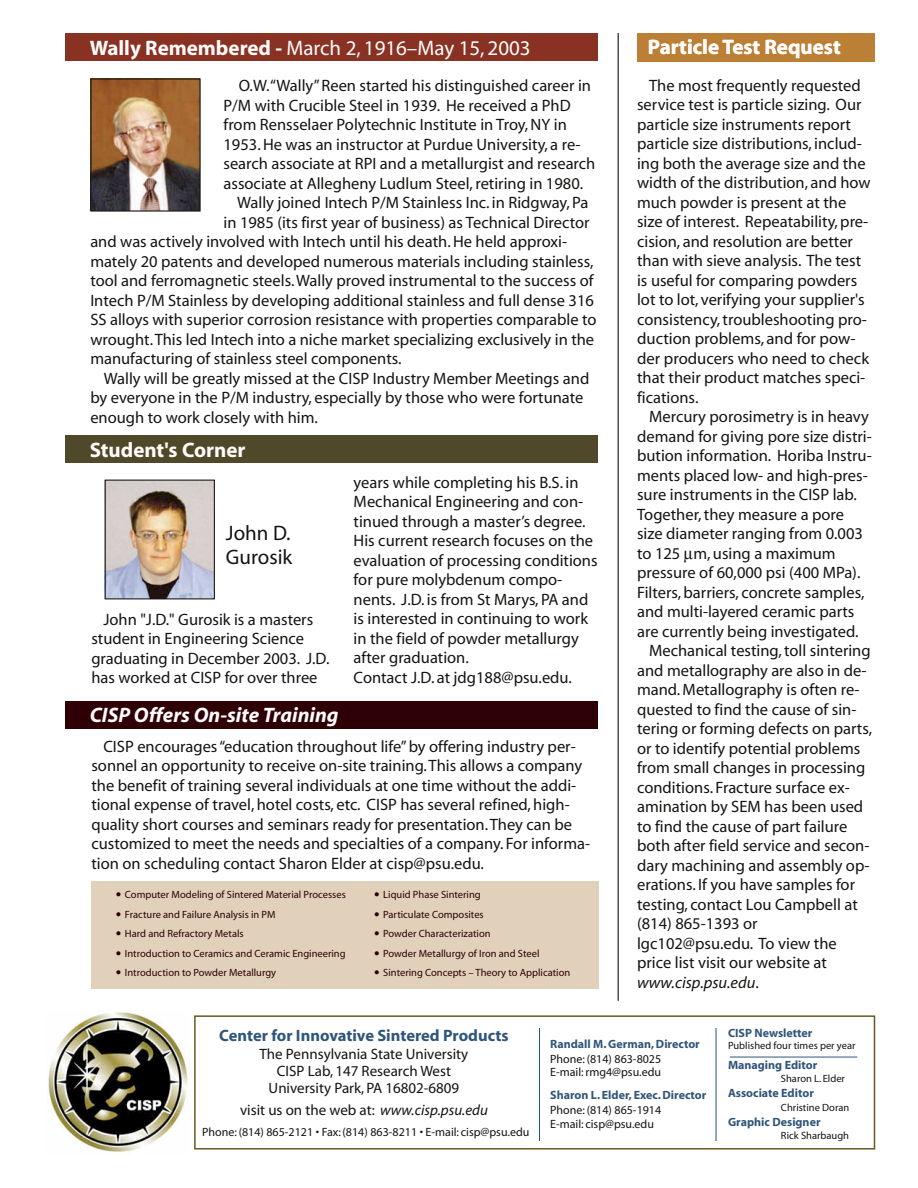
<style>
.page{position:relative;width:918px;height:1188px;background:#fff}
.page>*{position:absolute;margin:0;border:0;box-sizing:border-box;transform-origin:0 0}
.t1{font:21px "Myriad";color:#fffcfb}
.t2{font:700 21px "Myriad";color:#fffcfb}
.t3{font:italic 700 21px "Myriad";color:#fffcfb}
.t4{font:21px/24px "Myriad";color:#141511}
.t5{font:16.5px/19.5px "Myriad";color:#141511}
.t6{font:700 16.5px "Myriad";color:#30557a}
.t7{font:italic 16.5px "Myriad";color:#141511}
.t8{font:15px/16.6px "Myriad";color:#141511;text-align:center}
.t9{font:12px/13.5px "Myriad";color:#141511}
.t10{font:700 12px "Myriad";color:#30557a}
.t11{font:10.5px "Myriad";color:#2e0006}
.t12{font:10.5px "Myriad";color:#141511}
.s1{font-weight:700}
.s2{font-size:19.5px}
.s3{font-style:normal}
.s4{font-style:italic}
</style>
<div class="page">
<img style="left:48px;top:1011px;width:142px;height:142px">
<img style="left:92px;top:80px;width:107px;height:130px">
<div style="left:92px;top:881px;width:507px;height:108px;background:#e1d1ba"></div>
<div style="left:65px;top:435px;width:533px;height:28px;background:#4f4929"></div>
<div style="left:65px;top:33px;width:533px;height:28px;background:#893224"></div>
<div style="left:65px;top:701px;width:533px;height:28px;background:#2e0006"></div>
<hr style="left:618px;top:33px;width:1px;height:968px;background:#141511">
<div style="left:194px;top:1015px;width:681px;height:135px;border:2px solid #685921"></div>
<hr style="left:539px;top:1028px;width:1px;height:113px;background:#215775">
<hr style="left:716px;top:1028px;width:1px;height:113px;background:#215775">
<hr style="left:730px;top:1057px;width:127px;height:1px;background:#31567b">
<img style="left:107px;top:482px;width:106px;height:115px">
<div style="left:105px;top:480px;width:110px;height:119px;border:1px solid #141511"></div>
<div style="left:90px;top:78px;width:111px;height:134px;border:1px solid #141511"></div>
<div style="left:637px;top:33px;width:237px;height:29px;background:#bb8035"></div>
<p class="t1" style="left:90px;top:37px;width:443px"><span class="s1">Wally Remembered -</span> March 2, 1916–May 15, 2003</p>
<p class="t5" style="left:239px;top:77px;width:354px">O.W.“Wally”Reen started his distinguished career in</p>
<p class="t5" style="left:224px;top:96px;width:349px">P/M with Crucible Steel in 1939. He received a PhD</p>
<p class="t5" style="left:224px;top:116px;width:345px">from Rensselaer Polytechnic Institute in Troy,NY in</p>
<p class="t5" style="left:224px;top:135px;width:358px">1953.He was an instructor at Purdue University, a re-</p>
<p class="t5" style="left:224px;top:155px;width:373px">search associate at RPI and a metallurgist and research</p>
<p class="t5" style="left:224px;top:174px;width:361px">associate at Allegheny Ludlum Steel,retiring in 1980.</p>
<p class="t5" style="left:237px;top:194px;width:353px">Wally joined Intech P/M Stainless Inc. in Ridgway, Pa</p>
<p class="t5" style="left:224px;top:213px;width:368px">in 1985 (its first year of business) as Technical Director</p>
<p class="t5" style="left:90px;top:233px;width:478px">and was actively involved with Intech until his death.He held approxi-</p>
<p class="t5" style="left:90px;top:252px;width:505px">mately 20 patents and developed numerous materials including stainless,</p>
<p class="t5" style="left:90px;top:272px;width:505px">tool and ferromagnetic steels.Wally proved instrumental to the success of</p>
<p class="t5" style="left:90px;top:291px;width:505px">Intech P/M Stainless by developing additional stainless and full dense 316</p>
<p class="t5" style="left:90px;top:311px;width:508px">SS alloys with superior corrosion resistance with properties comparable to</p>
<p class="t5" style="left:90px;top:330px;width:505px">wrought.This led Intech into a niche market specializing exclusively in the</p>
<p class="t5" style="left:90px;top:350px;width:313px">manufacturing of stainless steel components.</p>
<p class="t5" style="left:104px;top:369px;width:487px">Wally will be greatly missed at the CISP Industry Member Meetings and</p>
<p class="t5" style="left:90px;top:389px;width:495px">by everyone in the P/M industry, especially by those who were fortunate</p>
<p class="t5" style="left:90px;top:408px;width:229px">enough to work closely with him.</p>
<p class="t2" style="left:90px;top:439px;width:157px">Student's Corner</p>
<p class="t4" style="left:226px;top:522px;width:68px">John D.<br>Gurosik</p>
<p class="t5" style="left:91px;top:610px;width:240px;text-indent:12px">John "J.D." Gurosik is a masters student in Engineering Science graduating in December 2003. J.D. has worked at CISP for over three</p>
<p class="t3" style="left:90px;top:704px;width:250px">CISP Offers On-site Training</p>
<p class="t5" style="left:354px;top:473px;width:246px">years while completing his B.S. in<br>Mechanical Engineering and con&shy;tinued through a master’s degree.<br>His current research focuses on the evaluation of processing conditions for pure molybdenum compo&shy;nents. J.D. is from St Marys, PA and is interested in continuing to work in the field of powder metallurgy after graduation.<br>Contact J.D. at jdg188@psu.edu.</p>
<p class="t5" style="left:91px;top:737px;width:500px;text-indent:12px">CISP encourages“education throughout life”by offering industry per&shy;sonnel an opportunity to receive on-site training.This allows a company the benefit of training several individuals at one time without the addi&shy;tional expense of travel, hotel costs, etc. CISP has several refined, high&shy;quality short courses and seminars ready for presentation.They can be customized to meet the needs and specialties of a company. For informa&shy;tion on scheduling contact Sharon Elder at cisp@psu.edu.</p>
<p class="t11" style="left:116px;top:890px;width:231px"><span class="s2">•</span> Computer Modeling of Sintered Material Processes</p>
<p class="t11" style="left:116px;top:909px;width:161px"><span class="s2">•</span> Fracture and Failure Analysis in PM</p>
<p class="t11" style="left:116px;top:929px;width:129px"><span class="s2">•</span> Hard and Refractory Metals</p>
<p class="t11" style="left:116px;top:948px;width:231px"><span class="s2">•</span> Introduction to Ceramics and Ceramic Engineering</p>
<p class="t11" style="left:116px;top:968px;width:162px"><span class="s2">•</span> Introduction to Powder Metallurgy</p>
<p class="t11" style="left:374px;top:890px;width:108px"><span class="s2">•</span> Liquid Phase Sintering</p>
<p class="t11" style="left:374px;top:909px;width:111px"><span class="s2">•</span> Particulate Composites</p>
<p class="t11" style="left:374px;top:929px;width:118px"><span class="s2">•</span> Powder Characterization</p>
<p class="t11" style="left:374px;top:948px;width:167px"><span class="s2">•</span> Powder Metallurgy of Iron and Steel</p>
<p class="t11" style="left:374px;top:968px;width:198px"><span class="s2">•</span> Sintering Concepts – Theory to Application</p>
<p class="t2" style="left:648px;top:36px;width:194px">Particle Test Request</p>
<p class="t5" style="left:637px;top:76px;width:235px;text-indent:12px">The most frequently requested service test is particle sizing. Our particle size instruments report particle size distributions, includ&shy;ing both the average size and the width of the distribution, and how much powder is present at the size of interest. Repeatability, pre&shy;cision, and resolution are better than with sieve analysis. The test is useful for comparing powders lot to lot, verifying your supplier's consistency,troubleshooting pro&shy;duction problems, and for pow&shy;der producers who need to check that their product matches speci&shy;fications.</p>
<p class="t5" style="left:649px;top:408px;width:221px">Mercury porosimetry is in heavy</p>
<p class="t5" style="left:637px;top:427px;width:236px">demand for giving pore size distri-</p>
<p class="t5" style="left:637px;top:447px;width:236px">bution information. Horiba Instru-</p>
<p class="t5" style="left:637px;top:466px;width:232px">ments placed low- and high-pres-</p>
<p class="t5" style="left:637px;top:486px;width:221px">sure instruments in the CISP lab.</p>
<p class="t5" style="left:637px;top:505px;width:209px">Together,they measure a pore</p>
<p class="t5" style="left:637px;top:525px;width:227px">size diameter ranging from 0.003</p>
<p class="t5" style="left:637px;top:544px;width:200px">to 125 m, using a maximum</p>
<p class="t5" style="left:637px;top:564px;width:225px">pressure of 60,000 psi (400 MPa).</p>
<p class="t5" style="left:637px;top:583px;width:229px">Filters, barriers, concrete samples,</p>
<p class="t5" style="left:637px;top:603px;width:219px">and multi-layered ceramic parts</p>
<p class="t5" style="left:637px;top:622px;width:223px">are currently being investigated.</p>
<p class="t5" style="left:649px;top:642px;width:223px">Mechanical testing,toll sintering</p>
<p class="t5" style="left:637px;top:661px;width:231px">and metallography are also in de-</p>
<p class="t5" style="left:637px;top:681px;width:224px">mand. Metallography is often re-</p>
<p class="t5" style="left:637px;top:700px;width:221px">quested to find the cause of sin-</p>
<p class="t5" style="left:637px;top:720px;width:236px">tering or forming defects on parts,</p>
<p class="t5" style="left:637px;top:739px;width:225px">or to identify potential problems</p>
<p class="t5" style="left:637px;top:759px;width:230px">from small changes in processing</p>
<p class="t5" style="left:637px;top:778px;width:214px">conditions. Fracture surface ex-</p>
<p class="t5" style="left:637px;top:798px;width:228px">amination by SEM has been used</p>
<p class="t5" style="left:637px;top:817px;width:212px">to find the cause of part failure</p>
<p class="t5" style="left:637px;top:837px;width:234px">both after field service and secon-</p>
<p class="t5" style="left:637px;top:856px;width:234px">dary machining and assembly op-</p>
<p class="t5" style="left:637px;top:876px;width:219px">erations. If you have samples for</p>
<p class="t5" style="left:637px;top:895px;width:222px">testing, contact Lou Campbell at</p>
<p class="t5" style="left:637px;top:915px;width:122px">(814) 865-1393 or</p>
<p class="t5" style="left:637px;top:934px;width:201px">lgc102@psu.edu. To view the</p>
<p class="t5" style="left:637px;top:954px;width:191px">price list visit our website at</p>
<p class="t7" style="left:637px;top:974px;width:123px">www.cisp.psu.edu<span class="s3">.</span></p>
<p class="t6" style="left:219px;top:1027px;width:291px">Center for Innovative Sintered Products</p>
<p class="t8" style="left:260px;top:1047px;width:210px">The Pennsylvania State University<br>CISP Lab, 147 Research West<br>University Park, PA 16802-6809</p>
<p class="t9" style="left:202px;top:1126px;width:329px">Phone: (814) 865-2121 • Fax: (814) 863-8211 • E-mail: cisp@psu.edu</p>
<p class="t8" style="left:240px;top:1102px;width:249px">visit us on the web at: <span class="s4">www.cisp.psu.edu</span></p>
<p class="t10" style="left:550px;top:1037px;width:151px">Randall M.German,Director</p>
<p class="t9" style="left:550px;top:1052px;width:113px">Phone: (814) 863-8025<br>E-mail:rmg4@psu.edu</p>
<p class="t10" style="left:550px;top:1089px;width:158px">Sharon L. Elder, Exec.Director</p>
<p class="t9" style="left:550px;top:1104px;width:113px">Phone: (814) 865-1914<br>E-mail: cisp@psu.edu</p>
<p class="t10" style="left:728px;top:1027px;width:86px">CISP Newsletter</p>
<p class="t12" style="left:728px;top:1040px;width:129px">Published four times per year</p>
<p class="t10" style="left:728px;top:1059px;width:91px">Managing Editor</p>
<p class="t12" style="left:781px;top:1074px;width:66px">Sharon L. Elder</p>
<p class="t10" style="left:728px;top:1087px;width:87px">Associate Editor</p>
<p class="t12" style="left:781px;top:1102px;width:70px">Christine Doran</p>
<p class="t10" style="left:728px;top:1116px;width:94px">Graphic Designer</p>
<p class="t12" style="left:781px;top:1131px;width:70px">Rick Sharbaugh</p>
</div>
